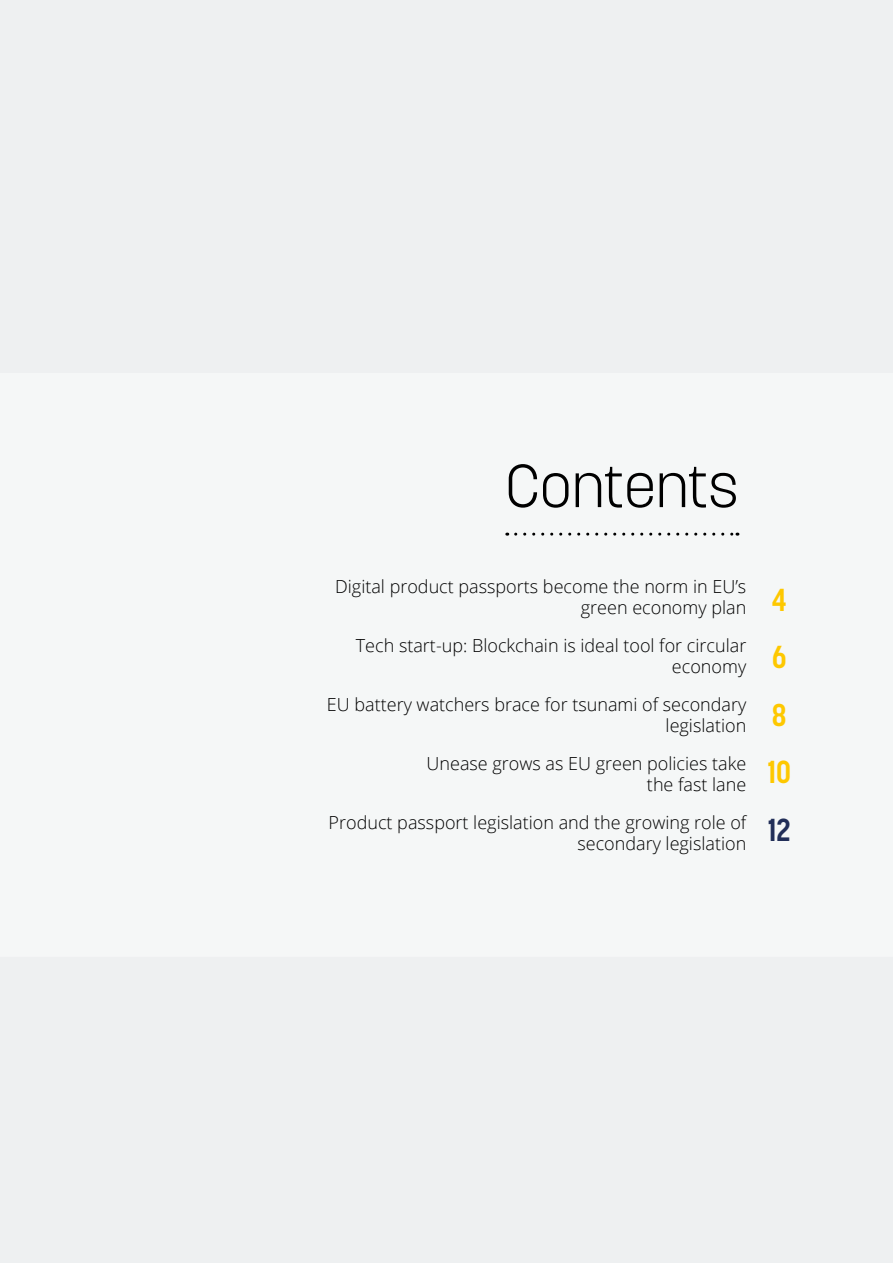
<style>
.page{position:relative;width:893px;height:1263px;background:#eef0f1}
.page>*{position:absolute;margin:0;border:0;box-sizing:border-box;transform-origin:0 0}
.t1{font:300 60px "Korolev";color:#000}
.t2{font:700 31.5px/57.4px "Korolev Condensed";color:#fec800}
.t3{font:700 31.5px "Korolev Condensed";color:#212e58}
.t4{font:300 18px/21px "Open Sans";color:#000;text-align:right}
</style>
<div class="page">
<svg style="left:516px;top:533px;width:222px;height:3px"></svg>
<h1 class="t1" style="left:505px;top:448px;width:235px">Contents</h1>
<p class="t4" style="left:335px;top:576px;width:413px">Digital product passports become the norm in EU’s green economy plan</p>
<p class="t4" style="left:356px;top:635px;width:392px">Tech start-up: Blockchain is ideal tool for circular economy</p>
<p class="t4" style="left:327px;top:694px;width:421px">EU battery watchers brace for tsunami of secondary legislation</p>
<p class="t4" style="left:427px;top:753px;width:321px">Unease grows as EU green policies take the fast lane</p>
<p class="t4" style="left:329px;top:812px;width:419px">Product passport legislation and the growing role of secondary legislation</p>
<h2 class="t2" style="left:767px;top:571px;width:25px">4<br>6<br>8<br>10</h2>
<h2 class="t3" style="left:768px;top:811px;width:25px">12</h2>
</div>
